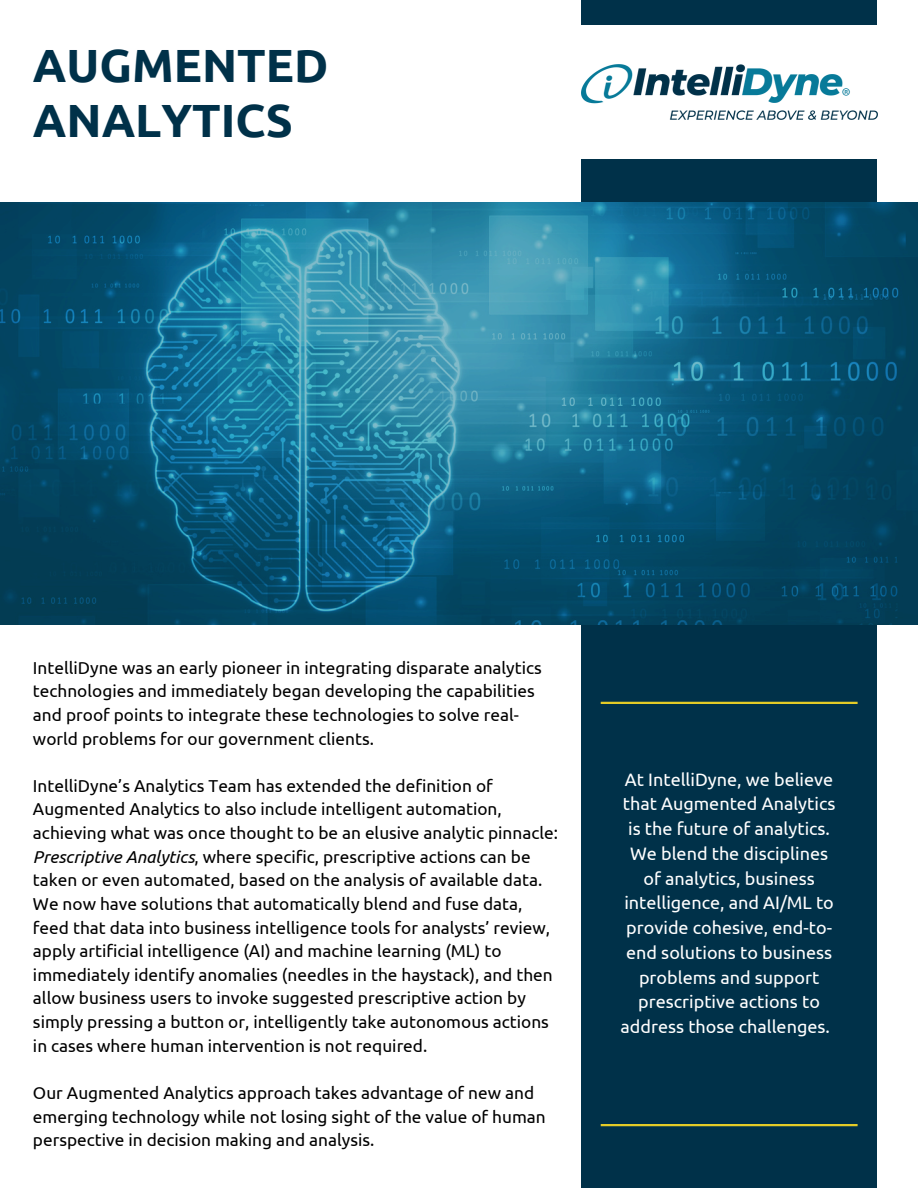
<style>
.page{position:relative;width:918px;height:1188px;background:#fff}
.page>*{position:absolute;margin:0;border:0;box-sizing:border-box;transform-origin:0 0}
.t1{font:700 46.5px/55.2px "Ubuntu";color:#003149}
.t2{font:18px/24.8px "Ubuntu";color:#fff;text-align:center}
.t3{font:17.25px/23.7px "Ubuntu";color:#000}
.s1{font-style:italic}
</style>
<div class="page">
<div style="left:581px;top:159px;width:296px;height:1029px;background:#003149"></div>
<div style="left:581px;top:0;width:296px;height:24px;background:#003149"></div>
<img style="left:581px;top:64px;width:296px;height:55px">
<svg style="left:0;top:202px;width:918px;height:423px;background:#136282"></svg>
<hr style="left:601px;top:702px;width:257px;height:2px;background:#e3cb27">
<hr style="left:601px;top:1124px;width:257px;height:2px;background:#e3cb27">
<p class="t1" style="left:33px;top:37px;width:297px">AUGMENTED<br>ANALYTICS</p>
<h1 class="t3" style="left:33px;top:655px;width:510px">IntelliDyne was an early pioneer in integrating disparate analytics technologies and immediately began developing the capabilities and proof points to integrate these technologies to solve real&shy;world problems for our government clients.</h1>
<p class="t3" style="left:33px;top:774px;width:526px">IntelliDyne’s Analytics Team has extended the definition of Augmented Analytics to also include intelligent automation, achieving what was once thought to be an elusive analytic pinnacle:<br><span class="s1">Prescriptive Analytics</span>, where specific, prescriptive actions can be taken or even automated, based on the analysis of available data.<br>We now have solutions that automatically blend and fuse data, feed that data into business intelligence tools for analysts’ review, apply artificial intelligence (AI) and machine learning (ML) to immediately identify anomalies (needles in the haystack), and then allow business users to invoke suggested prescriptive action by simply pressing a button or, intelligently take autonomous actions in cases where human intervention is not required.</p>
<p class="t3" style="left:33px;top:1081px;width:514px">Our Augmented Analytics approach takes advantage of new and emerging technology while not losing sight of the value of human perspective in decision making and analysis.</p>
<p class="t2" style="left:621px;top:767px;width:216px">At IntelliDyne, we believe that Augmented Analytics is the future of analytics.<br>We blend the disciplines of analytics, business intelligence, and AI/ML to provide cohesive, end-to&shy;end solutions to business problems and support prescriptive actions to address those challenges.</p>
</div>
